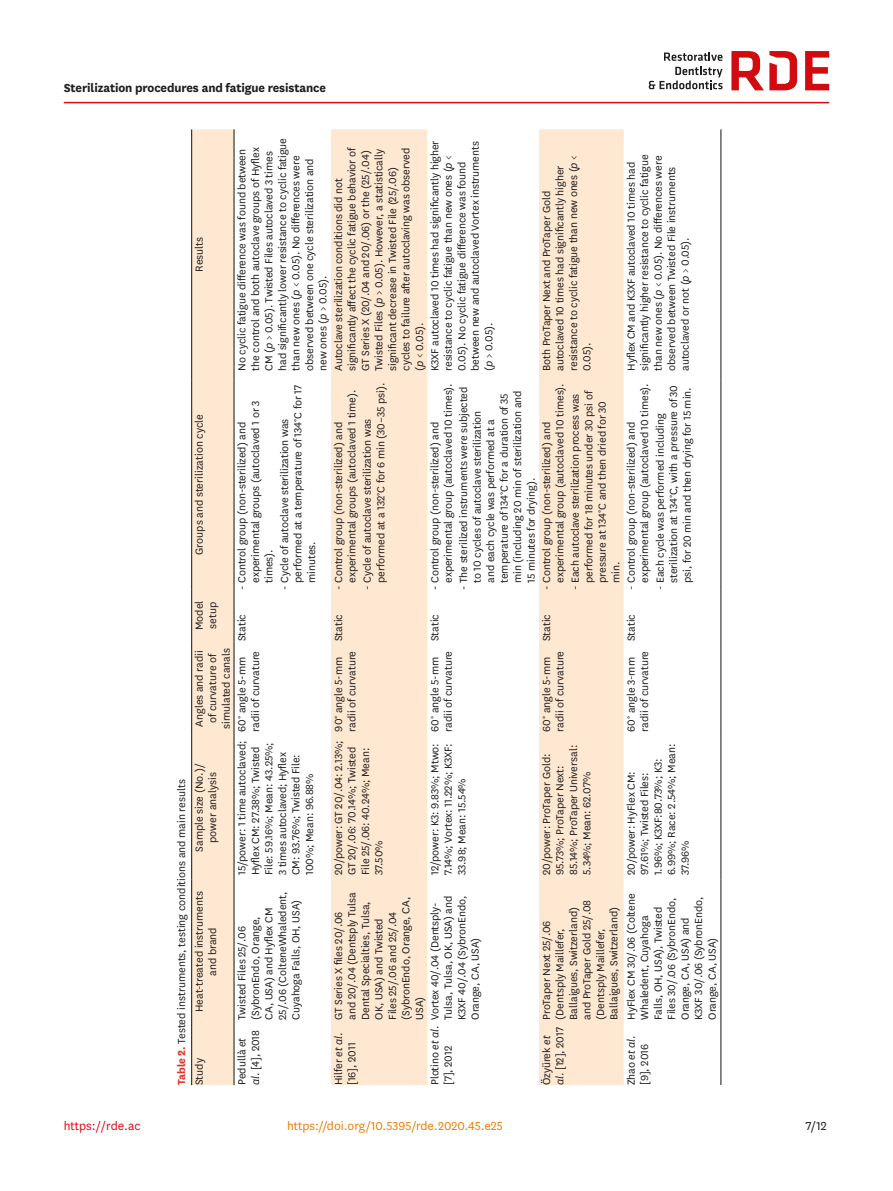
<style>
.page{position:relative;width:893px;height:1191px;background:#fff}
.page>*{position:absolute;margin:0;border:0;box-sizing:border-box;transform-origin:0 0}
.alt-title-type{font:700 13.5px "National";letter-spacing:-.01em;color:#1d1d1b}
.doi_running_footer{font:13.5px "National";color:#ef7d00}
.t1{font:13.5px "National";color:#e30614}
.t2{font:13.5px "National";color:#1d1d1b}
.tbody_entry{font:12px/13.5px "National";letter-spacing:-.005em;color:#1d1d1b}
.thead_entry{font:12px/13.5px "National";color:#1d1d1b;text-align:center}
.table-wrap_caption{font:12px "National";color:#1d1d1b}
.s1{font-style:italic}
.s2{font-weight:700;color:#e63424}
</style>
<div class="page">
<hr style="left:64px;top:102px;width:765px;height:1px;background:#d20b11">
<svg style="left:649px;top:52px;width:73px;height:37px"></svg>
<svg style="left:805px;top:51px;width:24px;height:39px"></svg>
<svg style="left:731px;top:51px;width:66px;height:39px"></svg>
<svg style="left:192px;top:129px;width:432px;height:956px;fill:#fee8d2"></svg>
<hr style="left:191px;top:1024px;width:1px;height:61px;background:#1d1d1b">
<hr style="left:191px;top:879px;width:1px;height:145px;background:#1d1d1b">
<hr style="left:191px;top:736px;width:1px;height:143px;background:#1d1d1b">
<hr style="left:191px;top:641px;width:1px;height:95px;background:#1d1d1b">
<hr style="left:191px;top:590px;width:1px;height:51px;background:#1d1d1b">
<hr style="left:191px;top:379px;width:1px;height:211px;background:#1d1d1b">
<hr style="left:191px;top:129px;width:1px;height:250px;background:#1d1d1b">
<hr style="left:233px;top:1024px;width:2px;height:61px;background:#1d1d1b">
<hr style="left:233px;top:879px;width:2px;height:145px;background:#1d1d1b">
<hr style="left:233px;top:736px;width:2px;height:143px;background:#1d1d1b">
<hr style="left:233px;top:641px;width:2px;height:95px;background:#1d1d1b">
<hr style="left:233px;top:590px;width:2px;height:51px;background:#1d1d1b">
<hr style="left:233px;top:379px;width:2px;height:211px;background:#1d1d1b">
<hr style="left:233px;top:129px;width:2px;height:250px;background:#1d1d1b">
<hr style="left:720px;top:1024px;width:1px;height:61px;background:#1d1d1b">
<hr style="left:720px;top:879px;width:1px;height:145px;background:#1d1d1b">
<hr style="left:720px;top:736px;width:1px;height:143px;background:#1d1d1b">
<hr style="left:720px;top:641px;width:1px;height:95px;background:#1d1d1b">
<hr style="left:720px;top:590px;width:1px;height:51px;background:#1d1d1b">
<hr style="left:720px;top:379px;width:1px;height:211px;background:#1d1d1b">
<hr style="left:720px;top:129px;width:1px;height:250px;background:#1d1d1b">
<p class="alt-title-type" style="left:64px;top:78px;width:264px">Sterilization procedures and fatigue resistance</p>
<p class="thead_entry" style="left:192px;top:272px;width:36px;rotate:-90deg">Results</p>
<p class="thead_entry" style="left:192px;top:555px;width:142px;rotate:-90deg">Groups and sterilization cycle</p>
<p class="thead_entry" style="left:192px;top:630px;width:31px;text-align:left;rotate:-90deg">Model setup</p>
<p class="tbody_entry" style="left:235px;top:371px;width:234px;rotate:-90deg">No cyclic fatigue difference was found between the control and both autoclave groups of Hyflex CM (<span class="s1">p</span> &gt; 0.05). Twisted Files autoclaved 3 times had significantly lower resistance to cyclic fatigue than new ones (<span class="s1">p</span> &lt; 0.05). No differences were observed between one cycle sterilization and new ones (<span class="s1">p</span> &gt; 0.05).</p>
<p class="tbody_entry" style="left:277px;top:583px;width:200px;text-indent:-7px;rotate:-90deg">- Cycle of autoclave sterilization was performed at a temperature of 134°C for 17 minutes.</p>
<p class="tbody_entry" style="left:427px;top:371px;width:232px;rotate:-90deg">K3XF autoclaved 10 times had significantly higher resistance to cyclic fatigue than new ones (<span class="s1">p</span> &lt; 0.05). No cyclic fatigue difference was found between new and autoclaved Vortex instruments (<span class="s1">p</span> &gt; 0.05).</p>
<p class="tbody_entry" style="left:456px;top:583px;width:198px;text-indent:-7px;rotate:-90deg">- The sterilized instruments were subjected to 10 cycles of autoclave sterilization<br>and each cycle was performed at a temperature of 134°C for a duration of 35 min (including 20 min of sterilization and 15 minutes for drying).</p>
<p class="tbody_entry" style="left:331px;top:371px;width:225px;rotate:-90deg">Autoclave sterilization conditions did not significantly affect the cyclic fatigue behavior of GT Series X (20/.04 and 20/.06) or the (25/.04)<br>Twisted Files (<span class="s1">p</span> &gt; 0.05). However, a statistically significant decrease in Twisted File (25/.06) cycles to failure after autoclaving was observed (<span class="s1">p</span> &lt; 0.05).</p>
<p class="tbody_entry" style="left:360px;top:583px;width:201px;text-indent:-7px;rotate:-90deg">- Cycle of autoclave sterilization was performed at a 132°C for 6 min (30–35 psi).</p>
<p class="tbody_entry" style="left:624px;top:371px;width:218px;rotate:-90deg">Hyflex CM and K3XF autoclaved 10 times had significantly higher resistance to cyclic fatigue than new ones (<span class="s1">p</span> &lt; 0.05). No differences were observed between Twisted File instruments autoclaved or not (<span class="s1">p</span> &gt; 0.05).</p>
<p class="tbody_entry" style="left:653px;top:583px;width:199px;text-indent:-7px;rotate:-90deg">- Each cycle was performed including sterilization at 134°C, with a pressure of 30 psi, for 20 min and then drying for 15 min.</p>
<p class="tbody_entry" style="left:539px;top:371px;width:217px;rotate:-90deg">Both ProTaper Next and ProTaper Gold autoclaved 10 times had significantly higher resistance to cyclic fatigue than new ones (<span class="s1">p</span> &lt; 0.05).</p>
<p class="tbody_entry" style="left:568px;top:583px;width:194px;text-indent:-7px;rotate:-90deg">- Each autoclave sterilization process was performed for 18 minutes under 30 psi of pressure at 134°C and then dried for 30 min.</p>
<p class="tbody_entry" style="left:427px;top:583px;width:201px;text-indent:-7px;rotate:-90deg">- Control group (non-sterilized) and experimental group (autoclaved 10 times).</p>
<p class="tbody_entry" style="left:539px;top:583px;width:201px;text-indent:-7px;rotate:-90deg">- Control group (non-sterilized) and experimental group (autoclaved 10 times).</p>
<p class="tbody_entry" style="left:624px;top:583px;width:201px;text-indent:-7px;rotate:-90deg">- Control group (non-sterilized) and experimental group (autoclaved 10 times).</p>
<p class="tbody_entry" style="left:331px;top:583px;width:194px;text-indent:-7px;rotate:-90deg">- Control group (non-sterilized) and experimental groups (autoclaved 1 time).</p>
<p class="tbody_entry" style="left:235px;top:583px;width:184px;text-indent:-7px;rotate:-90deg">- Control group (non-sterilized) and experimental groups (autoclaved 1 or 3 times).</p>
<p class="tbody_entry" style="left:235px;top:641px;width:28px;rotate:-90deg">Static</p>
<p class="tbody_entry" style="left:331px;top:641px;width:28px;rotate:-90deg">Static</p>
<p class="tbody_entry" style="left:427px;top:641px;width:28px;rotate:-90deg">Static</p>
<p class="tbody_entry" style="left:539px;top:641px;width:28px;rotate:-90deg">Static</p>
<p class="tbody_entry" style="left:624px;top:641px;width:28px;rotate:-90deg">Static</p>
<p class="thead_entry" style="left:192px;top:729px;width:82px;rotate:-90deg">Angles and radii of curvature of simulated canals</p>
<p class="tbody_entry" style="left:235px;top:731px;width:82px;rotate:-90deg">60° angle 5-mm radii of curvature</p>
<p class="thead_entry" style="left:192px;top:851px;width:89px;rotate:-90deg">Sample size (No.)/ power analysis</p>
<p class="table-wrap_caption" style="left:174px;top:1085px;width:307px;rotate:-90deg"><span class="s2">Table 2.</span> Tested instruments, testing conditions and main results</p>
<p class="thead_entry" style="left:192px;top:1012px;width:123px;rotate:-90deg">Heat-treated instruments and brand</p>
<p class="thead_entry" style="left:192px;top:1085px;width:28px;rotate:-90deg">Study</p>
<p class="tbody_entry" style="left:235px;top:875px;width:136px;rotate:-90deg">15/power: 1 time autoclaved;<br>Hyflex CM: 27.38%; Twisted<br>File: 59.16%; Mean: 43.25%;<br>3 times autoclaved; Hyflex<br>CM: 93.76%; Twisted File:<br>100%; Mean: 96.88%</p>
<p class="tbody_entry" style="left:235px;top:1019px;width:130px;rotate:-90deg">Twisted Files 25/.06 (SybronEndo, Orange,<br>CA, USA) and Hyflex CM<br>25/.06 (ColteneWhaledent,<br>Cuyahoga Falls, OH, USA)</p>
<p class="tbody_entry" style="left:235px;top:1085px;width:57px;rotate:-90deg">Pedullà <span class="s1">et al</span>. [4], 2018</p>
<p class="tbody_entry" style="left:331px;top:731px;width:82px;rotate:-90deg">90° angle 5-mm radii of curvature</p>
<p class="tbody_entry" style="left:331px;top:875px;width:136px;rotate:-90deg">20/power: GT 20/.04: 2.13%;<br>GT 20/.06: 70.14%; Twisted<br>File 25/.06: 40.24%; Mean:<br>37.50%</p>
<p class="tbody_entry" style="left:427px;top:731px;width:82px;rotate:-90deg">60° angle 5-mm radii of curvature</p>
<p class="tbody_entry" style="left:427px;top:875px;width:133px;text-align:justify;rotate:-90deg">12/power: K3: 9.83%; Mtwo:<br>7.14%; Vortex: 11.22%; K3XF:<br>33.98; Mean: 15.54%</p>
<p class="tbody_entry" style="left:331px;top:1019px;width:129px;rotate:-90deg">GT Series X files 20/.06 and 20/.04 (Dentsply Tulsa<br>Dental Specialties, Tulsa,<br>OK, USA) and Twisted<br>Files 25/.06 and 25/.04 (SybronEndo, Orange, CA,<br>USA)</p>
<p class="tbody_entry" style="left:427px;top:1019px;width:125px;rotate:-90deg">Vortex 40/.04 (Dentsply-<br>Tulsa, Tulsa, OK, USA) and<br>K3XF 40/.04 (SybronEndo,<br>Orange, CA, USA)</p>
<p class="tbody_entry" style="left:331px;top:1085px;width:54px;rotate:-90deg">Hilfer <span class="s1">et al</span>. [16], 2011</p>
<p class="tbody_entry" style="left:427px;top:1085px;width:61px;rotate:-90deg">Plotino <span class="s1">et al</span>. [7], 2012</p>
<p class="tbody_entry" style="left:539px;top:731px;width:82px;rotate:-90deg">60° angle 5-mm radii of curvature</p>
<p class="tbody_entry" style="left:539px;top:875px;width:132px;rotate:-90deg">20/power: ProTaper Gold:<br>95.73%; ProTaper Next:<br>85.14%; ProTaper Universal:<br>5.34%; Mean: 62.07%</p>
<p class="tbody_entry" style="left:624px;top:731px;width:82px;rotate:-90deg">60° angle 3-mm radii of curvature</p>
<p class="tbody_entry" style="left:624px;top:875px;width:133px;rotate:-90deg">20/power: HyFlex CM:<br>97.61%; Twisted Files:<br>1.96%; K3XF:80.73%; K3:<br>6.99%; Race: 2.54%; Mean:<br>37.96%</p>
<p class="tbody_entry" style="left:624px;top:1019px;width:128px;rotate:-90deg">HyFlex CM 30/.06 (Coltene<br>Whaledent, Cuyahoga<br>Falls, OH, USA), Twisted<br>Files 30/.06 (SybronEndo,<br>Orange, CA, USA) and<br>K3XF 30/.06 (SybronEndo,<br>Orange, CA, USA)</p>
<p class="tbody_entry" style="left:539px;top:1019px;width:121px;rotate:-90deg">ProTaper Next 25/.06 (Dentsply Maillefer,<br>Ballaigues, Switzerland) and ProTaper Gold 25/.08 (Dentsply Maillefer,<br>Ballaigues, Switzerland)</p>
<p class="tbody_entry" style="left:539px;top:1085px;width:59px;rotate:-90deg">Özyürek <span class="s1">et al</span>. [12], 2017</p>
<p class="tbody_entry" style="left:624px;top:1085px;width:51px;rotate:-90deg">Zhao <span class="s1">et al</span>. [9], 2016</p>
<p class="t1" style="left:64px;top:1116px;width:78px">https://rde.ac</p>
<p class="doi_running_footer" style="left:287px;top:1116px;width:217px">https://doi.org/10.5395/rde.2020.45.e25</p>
<p class="t2" style="left:806px;top:1116px;width:22px">7/12</p>
</div>
